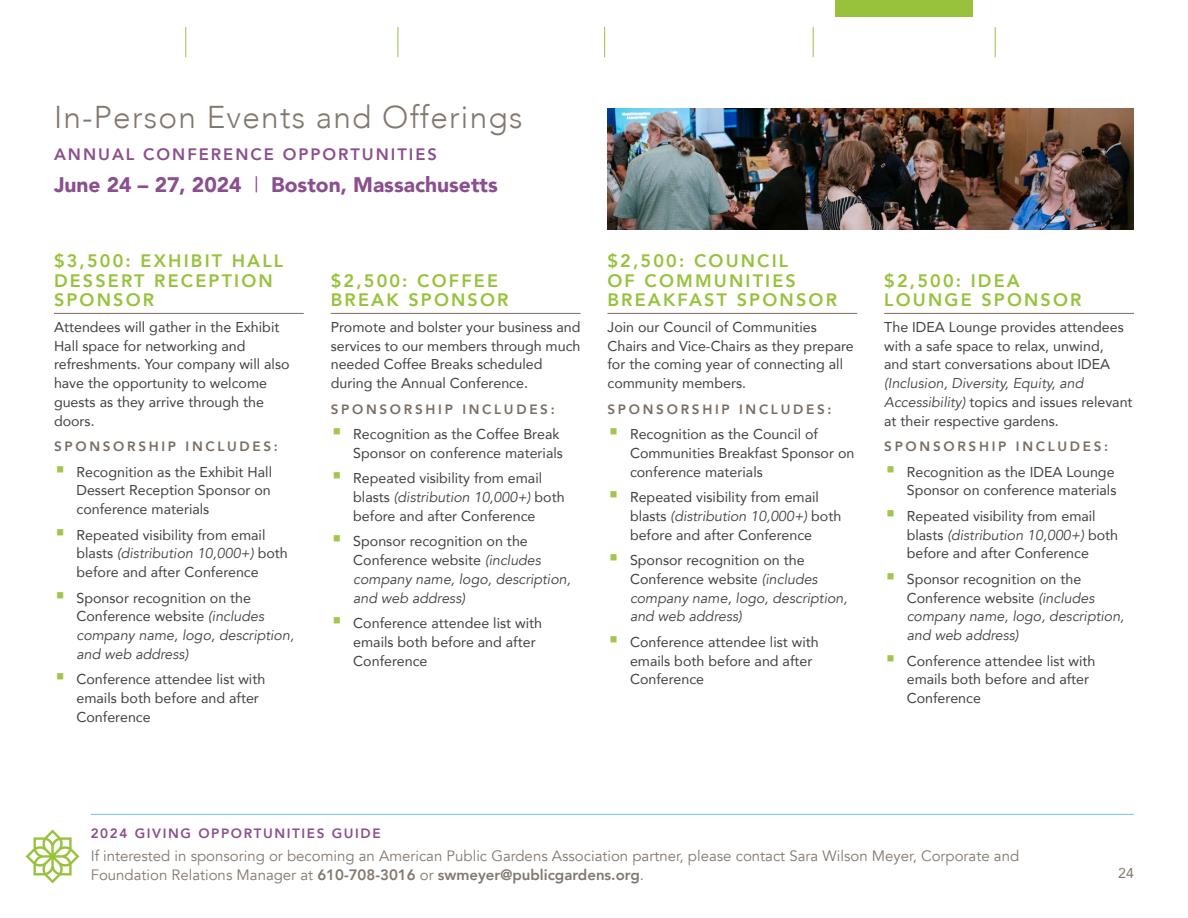
<style>
.page{position:relative;width:1188px;height:918px;background:#fff}
.page>*{position:absolute;margin:0;border:0;box-sizing:border-box;transform-origin:0 0}
.t1{font:300 31.5px "Avenir";letter-spacing:.04em;color:#83786f}
.t2{font:900 21px "Avenir";color:#8a4f8e}
.t3{font:800 18px/19.5px "Avenir";letter-spacing:.12em;color:#98c23c}
.t4{font:800 16.5px "Avenir";letter-spacing:.12em;color:#8a4f8e}
.t5{font:15px/19.5px "Avenir";color:#83786f}
.t6{font:14.25px/18.8px "Avenir";color:#414042}
.t7{font:italic 14.25px/18.8px "Avenir";color:#414042}
.t8{font:14.25px "Avenir";color:#83786f}
.t9{font:800 13.5px "Avenir";letter-spacing:.2em;color:#796e65}
.t10{font:800 13.5px "Avenir";letter-spacing:.12em;color:#8a4f8e}
.s1{font-weight:400}
.s2{font-style:italic}
.s3{font-style:normal}
.s4{font-weight:800}
</style>
<div class="page">
<div style="left:835px;top:0;width:138px;height:16px;background:#98c23c"></div>
<svg style="left:26px;top:830px;width:53px;height:53px"></svg>
<hr style="left:91px;top:814px;width:1043px;height:1px;background:#6ec4e7">
<hr style="left:185px;top:27px;width:1px;height:30px;background:#98c23c">
<hr style="left:398px;top:27px;width:1px;height:30px;background:#98c23c">
<hr style="left:604px;top:27px;width:1px;height:30px;background:#98c23c">
<hr style="left:813px;top:27px;width:1px;height:30px;background:#98c23c">
<hr style="left:995px;top:27px;width:1px;height:30px;background:#98c23c">
<hr style="left:54px;top:313px;width:250px;height:1px;background:#796e65">
<hr style="left:331px;top:313px;width:249px;height:1px;background:#796e65">
<hr style="left:608px;top:313px;width:249px;height:1px;background:#796e65">
<hr style="left:884px;top:313px;width:250px;height:1px;background:#796e65">
<img style="left:608px;top:108px;width:526px;height:122px">
<h1 class="t1" style="left:54px;top:98px;width:470px">In-Person Events and Offerings</h1>
<p class="t4" style="left:54px;top:141px;width:384px">ANNUAL CONFERENCE OPPORTUNITIES</p>
<h2 class="t2" style="left:54px;top:167px;width:445px">June 24 – 27, 2024 <span class="s1">|</span> Boston, Massachusetts</h2>
<p class="t3" style="left:54px;top:252px;width:231px">$3,500: EXHIBIT HALL<br>DESSERT RECEPTION<br>SPONSOR</p>
<p class="t6" style="left:54px;top:317px;width:237px">Attendees will gather in the Exhibit<br>Hall space for networking and refreshments. Your company will also have the opportunity to welcome guests as they arrive through the doors.</p>
<p class="t9" style="left:54px;top:436px;width:225px">SPONSORSHIP INCLUDES:</p>
<p class="t6" style="left:76px;top:462px;width:197px;text-align:justify">Recognition as the Exhibit Hall Dessert Reception Sponsor on conference materials</p>
<p class="t6" style="left:76px;top:525px;width:213px">Repeated visibility from email blasts <span class="s2">(distribution 10,000+)</span> both before and after Conference</p>
<p class="t7" style="left:76px;top:589px;width:219px"><span class="s3">Sponsor recognition on the<br>Conference website</span> (includes company name, logo, description, and web address)</p>
<p class="t6" style="left:76px;top:670px;width:190px">Conference attendee list with emails both before and after<br>Conference</p>
<p class="t3" style="left:331px;top:271px;width:179px">$2,500: COFFEE<br>BREAK SPONSOR</p>
<p class="t6" style="left:331px;top:317px;width:251px">Promote and bolster your business and services to our members through much needed Coffee Breaks scheduled during the Annual Conference.</p>
<p class="t9" style="left:331px;top:399px;width:225px">SPONSORSHIP INCLUDES:</p>
<p class="t6" style="left:353px;top:424px;width:211px">Recognition as the Coffee Break<br>Sponsor on conference materials</p>
<p class="t6" style="left:353px;top:469px;width:213px">Repeated visibility from email blasts <span class="s2">(distribution 10,000+)</span> both before and after Conference</p>
<p class="t7" style="left:353px;top:532px;width:219px"><span class="s3">Sponsor recognition on the<br>Conference website</span> (includes company name, logo, description, and web address)</p>
<p class="t6" style="left:353px;top:613px;width:190px">Conference attendee list with emails both before and after<br>Conference</p>
<p class="t3" style="left:608px;top:252px;width:231px">$2,500: COUNCIL<br>OF COMMUNITIES<br>BREAKFAST SPONSOR</p>
<p class="t6" style="left:608px;top:317px;width:248px">Join our Council of Communities<br>Chairs and Vice-Chairs as they prepare for the coming year of connecting all community members.</p>
<p class="t9" style="left:608px;top:399px;width:225px">SPONSORSHIP INCLUDES:</p>
<p class="t6" style="left:630px;top:424px;width:226px">Recognition as the Council of<br>Communities Breakfast Sponsor on conference materials</p>
<p class="t6" style="left:630px;top:487px;width:213px">Repeated visibility from email blasts <span class="s2">(distribution 10,000+)</span> both before and after Conference</p>
<p class="t7" style="left:630px;top:551px;width:219px"><span class="s3">Sponsor recognition on the<br>Conference website</span> (includes company name, logo, description, and web address)</p>
<p class="t6" style="left:630px;top:632px;width:190px">Conference attendee list with emails both before and after<br>Conference</p>
<p class="t3" style="left:884px;top:271px;width:199px">$2,500: IDEA<br>LOUNGE SPONSOR</p>
<p class="t6" style="left:884px;top:317px;width:241px">The IDEA Lounge provides attendees with a safe space to relax, unwind, and start conversations about IDEA</p>
<p class="t6" style="left:884px;top:374px;width:250px"><span class="s2">(Inclusion, Diversity, Equity, and<br>Accessibility)</span> topics and issues relevant at their respective gardens.</p>
<p class="t9" style="left:884px;top:436px;width:225px">SPONSORSHIP INCLUDES:</p>
<p class="t6" style="left:907px;top:462px;width:211px">Recognition as the IDEA Lounge<br>Sponsor on conference materials</p>
<p class="t6" style="left:907px;top:506px;width:213px">Repeated visibility from email blasts <span class="s2">(distribution 10,000+)</span> both before and after Conference</p>
<p class="t7" style="left:907px;top:570px;width:219px"><span class="s3">Sponsor recognition on the<br>Conference website</span> (includes company name, logo, description, and web address)</p>
<p class="t6" style="left:907px;top:651px;width:190px">Conference attendee list with emails both before and after<br>Conference</p>
<p class="t10" style="left:91px;top:822px;width:292px">2024 GIVING OPPORTUNITIES GUIDE</p>
<p class="t5" style="left:91px;top:846px;width:930px">If interested in sponsoring or becoming an American Public Gardens Association partner, please contact Sara Wilson Meyer, Corporate and<br>Foundation Relations Manager at <span class="s4">610-708-3016</span> or <span class="s4">swmeyer@publicgardens.org</span>.</p>
<p class="t8" style="left:1118px;top:862px;width:17px">24</p>
</div>
